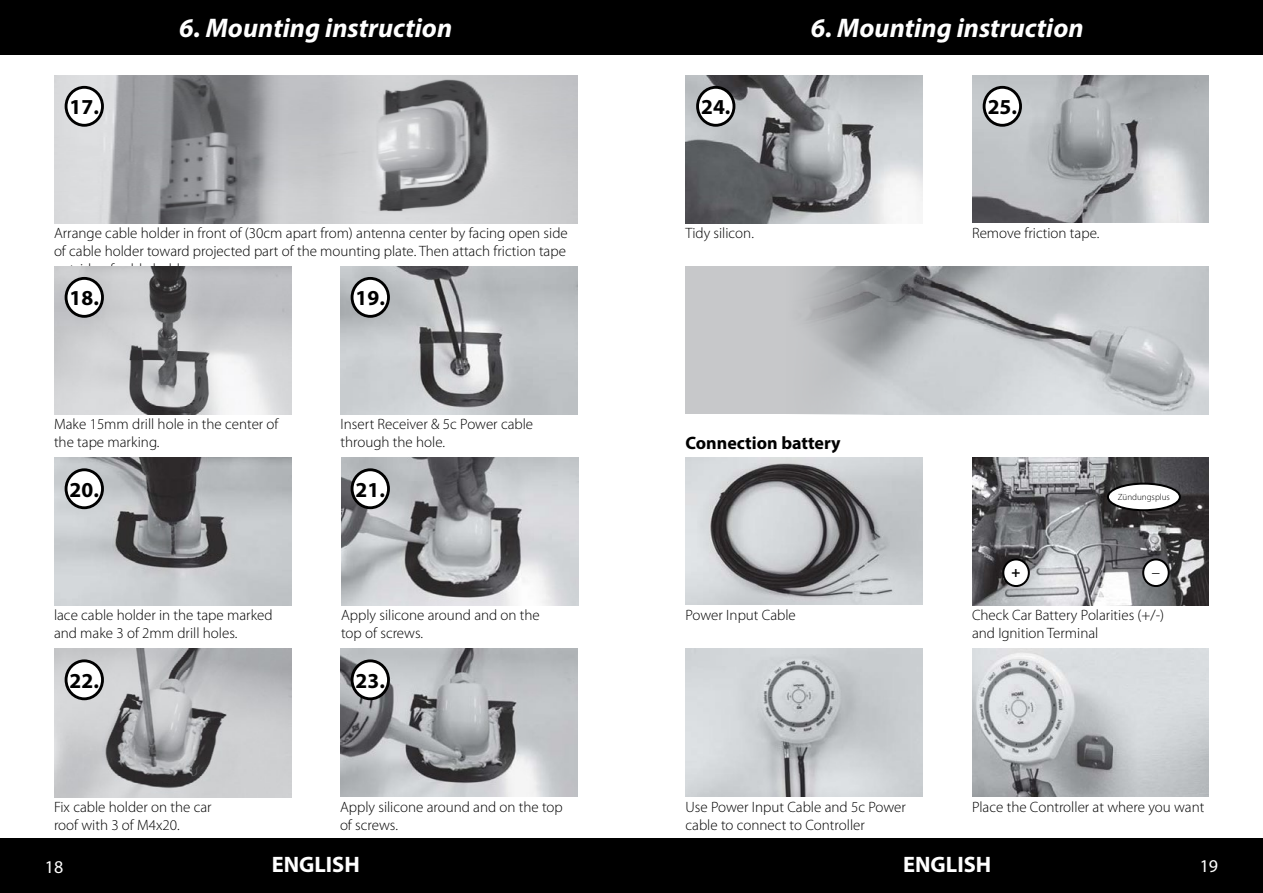
<style>
.page{position:relative;width:1263px;height:893px;background:#fff}
.page>*{position:absolute;margin:0;border:0;box-sizing:border-box;transform-origin:0 0}
.t1{font:italic 700 27px "Myriad Pro";color:#fff}
.t2{font:700 22.35px "Myriad Pro";color:#fff}
.t3{font:700 21.3px "Myriad Pro";color:#000}
.t4{font:700 18px "Myriad Pro";color:#000}
.t5{font:18px "Myriad Pro";color:#fff}
.t6{font:300 15px/18px "Myriad Pro";color:#000}
.t7{font:700 15px "Myriad Pro";color:#000}
.t8{font:300 9px "Myriad Pro";color:#000}
</style>
<div class="page">
<img style="left:54px;top:75px;width:523px;height:148px">
<div style="left:0;top:839px;width:1263px;height:54px;background:#000"></div>
<div style="left:0;top:0;width:1263px;height:54px;background:#000"></div>
<div style="left:66px;top:87px;width:36px;height:38px;background:#fff;border-radius:50%"></div>
<div style="left:65px;top:86px;width:39px;height:41px;border:3px solid #000;border-radius:50%"></div>
<img style="left:54px;top:266px;width:237px;height:148px">
<img style="left:341px;top:266px;width:236px;height:148px">
<img style="left:54px;top:457px;width:237px;height:149px">
<img style="left:341px;top:458px;width:237px;height:148px">
<img style="left:54px;top:649px;width:237px;height:148px">
<img style="left:340px;top:649px;width:237px;height:148px">
<img style="left:685px;top:75px;width:237px;height:148px">
<img style="left:972px;top:75px;width:237px;height:148px">
<div style="left:685px;top:266px;width:524px;height:148px;background:#c7c8ca"></div>
<img style="left:804px;top:266px;width:405px;height:148px">
<div style="left:66px;top:278px;width:36px;height:38px;background:#fff;border-radius:50%"></div>
<div style="left:65px;top:277px;width:39px;height:41px;border:3px solid #000;border-radius:50%"></div>
<div style="left:66px;top:470px;width:36px;height:38px;background:#fff;border-radius:50%"></div>
<div style="left:65px;top:468px;width:39px;height:41px;border:3px solid #000;border-radius:50%"></div>
<div style="left:66px;top:661px;width:36px;height:38px;background:#fff;border-radius:50%"></div>
<div style="left:65px;top:659px;width:39px;height:41px;border:3px solid #000;border-radius:50%"></div>
<div style="left:352px;top:278px;width:36px;height:38px;background:#fff;border-radius:50%"></div>
<div style="left:351px;top:277px;width:39px;height:41px;border:3px solid #000;border-radius:50%"></div>
<div style="left:352px;top:470px;width:36px;height:38px;background:#fff;border-radius:50%"></div>
<div style="left:351px;top:468px;width:39px;height:41px;border:3px solid #000;border-radius:50%"></div>
<div style="left:352px;top:661px;width:36px;height:38px;background:#fff;border-radius:50%"></div>
<div style="left:351px;top:659px;width:39px;height:41px;border:3px solid #000;border-radius:50%"></div>
<div style="left:697px;top:87px;width:37px;height:38px;background:#fff;border-radius:50%"></div>
<div style="left:696px;top:86px;width:39px;height:41px;border:3px solid #000;border-radius:50%"></div>
<div style="left:984px;top:87px;width:36px;height:38px;background:#fff;border-radius:50%"></div>
<div style="left:983px;top:86px;width:39px;height:41px;border:3px solid #000;border-radius:50%"></div>
<img style="left:685px;top:457px;width:237px;height:147px">
<img style="left:972px;top:457px;width:237px;height:149px">
<img style="left:972px;top:649px;width:237px;height:148px">
<img style="left:685px;top:649px;width:237px;height:148px">
<div style="left:1003px;top:559px;width:26px;height:27px;background:#fff;border-radius:50%"></div>
<div style="left:1002px;top:558px;width:28px;height:29px;border:2px solid #000;border-radius:50%"></div>
<div style="left:1143px;top:559px;width:26px;height:27px;background:#fff;border-radius:50%"></div>
<div style="left:1142px;top:558px;width:28px;height:29px;border:2px solid #000;border-radius:50%"></div>
<div style="left:1108px;top:484px;width:72px;height:26px;background:#fff;border-radius:50%"></div>
<div style="left:1107px;top:483px;width:74px;height:28px;border:2px solid #000;border-radius:50%"></div>
<h3 class="t3" style="left:70px;top:93px;width:31px">17.</h3>
<h1 class="t1" style="left:179px;top:10px;width:275px">6. Mounting instruction</h1>
<h1 class="t1" style="left:811px;top:10px;width:275px">6. Mounting instruction</h1>
<h3 class="t3" style="left:701px;top:93px;width:31px">24.</h3>
<h3 class="t3" style="left:988px;top:93px;width:31px">25.</h3>
<p class="t6" style="left:54px;top:224px;width:515px">Arrange cable holder in front of (30cm apart from) antenna center by facing open side of cable holder toward projected part of the mounting plate. Then attach friction tape</p>
<h3 class="t3" style="left:70px;top:284px;width:31px">18.</h3>
<h3 class="t3" style="left:356px;top:284px;width:31px">19.</h3>
<p class="t6" style="left:54px;top:415px;width:226px">Make 15mm drill hole in the center of the tape marking.</p>
<p class="t6" style="left:341px;top:415px;width:194px">Insert Receiver &amp; 5c Power cable through the hole.</p>
<h3 class="t3" style="left:70px;top:476px;width:31px">20.</h3>
<h3 class="t3" style="left:356px;top:476px;width:31px">21.</h3>
<p class="t6" style="left:54px;top:606px;width:220px">lace cable holder in the tape marked and make 3 of 2mm drill holes.</p>
<p class="t6" style="left:341px;top:606px;width:200px">Apply silicone around and on the top of screws.</p>
<h3 class="t3" style="left:70px;top:667px;width:31px">22.</h3>
<h3 class="t3" style="left:356px;top:667px;width:31px">23.</h3>
<p class="t6" style="left:54px;top:798px;width:159px">Fix cable holder on the car roof with 3 of M4x20.</p>
<p class="t6" style="left:340px;top:798px;width:224px">Apply silicone around and on the top of screws.</p>
<p class="t6" style="left:685px;top:224px;width:70px">Tidy silicon.</p>
<p class="t4" style="left:685px;top:431px;width:157px">Connection battery</p>
<p class="t6" style="left:972px;top:224px;width:129px">Remove friction tape.</p>
<p class="t8" style="left:1118px;top:492px;width:54px">Zündungsplus</p>
<p class="t7" style="left:1011px;top:562px;width:10px">+</p>
<p class="t7" style="left:1152px;top:557px;width:9px">_</p>
<p class="t6" style="left:685px;top:606px;width:112px">Power Input Cable</p>
<p class="t6" style="left:972px;top:606px;width:194px">Check Car Battery Polarities (+/-) and Ignition Terminal</p>
<p class="t6" style="left:685px;top:798px;width:222px">Use Power Input Cable and 5c Power cable to connect to Controller</p>
<p class="t6" style="left:972px;top:798px;width:234px">Place the Controller at where you want</p>
<p class="t5" style="left:45px;top:856px;width:20px">18</p>
<h2 class="t2" style="left:272px;top:850px;width:90px">ENGLISH</h2>
<h2 class="t2" style="left:903px;top:850px;width:90px">ENGLISH</h2>
<p class="t5" style="left:1200px;top:855px;width:20px">19</p>
</div>
